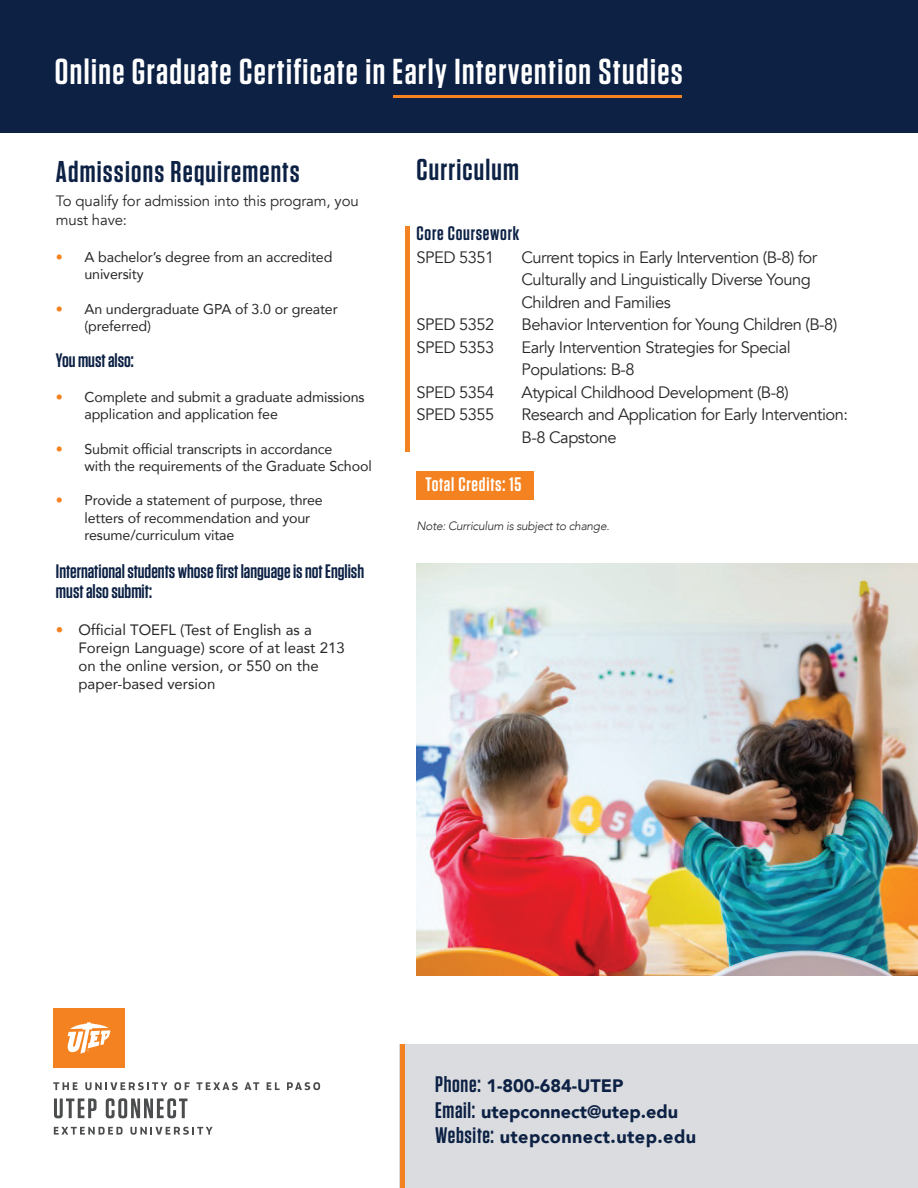
<style>
.page{position:relative;width:918px;height:1188px;background:#fff}
.page>*{position:absolute;margin:0;border:0;box-sizing:border-box;transform-origin:0 0}
.t1{font:600 36px "Tungsten";letter-spacing:.04em;color:#fff}
.t2{font:600 30px "Tungsten";letter-spacing:.04em;color:#0c2144}
.t3{font:600 19.5px/19.5px "Tungsten";color:#0c2144}
.t4{font:600 19.5px "Tungsten";letter-spacing:.04em;color:#fff}
.t5{font:600 19.5px "Tungsten";letter-spacing:.04em;color:#0c2144}
.t6{font:900 18px/25.5px "Avenir";color:#0c2144}
.t7{font:16.5px/22.5px "Avenir";letter-spacing:-.03em;color:#272727}
.t8{font:15px/18px "Avenir";color:#272727}
.t9{font:15px/19.5px "Avenir";letter-spacing:-.01em;color:#272728}
.t10{font:14.25px/17.2px "Avenir";letter-spacing:-.01em;color:#272727}
.t11{font:italic 300 12px "Avenir";letter-spacing:-.025em;color:#272727}
.s1{color:#f58220}
.s2{font-family:"Tungsten";font-weight:600;font-size:22.5px}
</style>
<div class="page">
<div style="left:417px;top:471px;width:117px;height:28px;background:#f58220"></div>
<div style="left:0;top:0;width:918px;height:133px;background:#0c2144"></div>
<div style="left:400px;top:1044px;width:518px;height:144px;background:#dbdcdf"></div>
<div style="left:53px;top:1008px;width:72px;height:60px;background:#f58220"></div>
<svg style="left:67px;top:1022px;width:43px;height:32px"></svg>
<svg style="left:53px;top:1082px;width:25px;height:8px"></svg>
<svg style="left:85px;top:1082px;width:83px;height:8px"></svg>
<svg style="left:174px;top:1082px;width:16px;height:8px"></svg>
<svg style="left:196px;top:1082px;width:42px;height:8px"></svg>
<svg style="left:245px;top:1082px;width:14px;height:8px"></svg>
<svg style="left:267px;top:1082px;width:13px;height:8px"></svg>
<svg style="left:287px;top:1082px;width:33px;height:8px"></svg>
<svg style="left:54px;top:1099px;width:43px;height:19px"></svg>
<svg style="left:106px;top:1098px;width:81px;height:20px"></svg>
<svg style="left:54px;top:1127px;width:69px;height:8px"></svg>
<svg style="left:130px;top:1127px;width:83px;height:8px"></svg>
<div style="left:400px;top:1044px;width:5px;height:144px;background:#f58220"></div>
<hr style="left:394px;top:95px;width:288px;height:3px;background:#f58220">
<hr style="left:406px;top:226px;width:4px;height:226px;background:#f58220">
<img style="left:417px;top:564px;width:501px;height:411px">
<h1 class="t1" style="left:55px;top:52px;width:630px">Online Graduate Certificate in Early Intervention Studies</h1>
<h2 class="t2" style="left:56px;top:156px;width:245px">Admissions Requirements</h2>
<p class="t9" style="left:56px;top:191px;width:304px">To qualify for admission into this program, you must have:</p>
<p class="t10" style="left:84px;top:248px;width:249px;text-indent:-28px"><span class="s1">•</span> A bachelor’s degree from an accredited university</p>
<p class="t10" style="left:84px;top:300px;width:255px;text-indent:-28px"><span class="s1">•</span> An undergraduate GPA of 3.0 or greater (preferred)</p>
<p class="t3" style="left:56px;top:351px;width:79px">You must also:</p>
<p class="t10" style="left:84px;top:388px;width:282px;text-indent:-28px"><span class="s1">•</span> Complete and submit a graduate admissions application and application fee</p>
<p class="t10" style="left:84px;top:440px;width:289px;text-indent:-28px"><span class="s1">•</span> Submit official transcripts in accordance<br>with the requirements of the Graduate School</p>
<p class="t10" style="left:84px;top:491px;width:240px;text-indent:-28px"><span class="s1">•</span> Provide a statement of purpose, three letters of recommendation and your resume/curriculum vitae</p>
<p class="t3" style="left:56px;top:562px;width:310px">International students whose first language is not English must also submit:</p>
<p class="t8" style="left:78px;top:621px;width:268px;text-indent:-22px"><span class="s1">•</span> Official TOEFL (Test of English as a<br>Foreign Language) score of at least 213 on the online version, or 550 on the paper-based version</p>
<h2 class="t2" style="left:417px;top:154px;width:104px">Curriculum</h2>
<p class="t5" style="left:417px;top:223px;width:104px">Core Coursework</p>
<p class="t7" style="left:417px;top:246px;width:79px">SPED 5351</p>
<p class="t7" style="left:522px;top:246px;width:297px">Current topics in Early Intervention (B-8) for<br>Culturally and Linguistically Diverse Young<br>Children and Families</p>
<p class="t7" style="left:417px;top:314px;width:79px">SPED 5352</p>
<p class="t7" style="left:522px;top:314px;width:317px">Behavior Intervention for Young Children (B-8)</p>
<p class="t7" style="left:417px;top:336px;width:79px">SPED 5353</p>
<p class="t7" style="left:522px;top:336px;width:271px">Early Intervention Strategies for Special<br>Populations: B-8</p>
<p class="t7" style="left:417px;top:381px;width:79px">SPED 5354</p>
<p class="t7" style="left:522px;top:381px;width:269px">Atypical Childhood Development (B-8)</p>
<p class="t7" style="left:417px;top:404px;width:79px">SPED 5355</p>
<p class="t7" style="left:522px;top:404px;width:328px">Research and Application for Early Intervention:<br>B-8 Capstone</p>
<p class="t4" style="left:426px;top:474px;width:97px">Total Credits: 15</p>
<p class="t11" style="left:417px;top:519px;width:194px">Note: Curriculum is subject to change.</p>
<p class="t6" style="left:435px;top:1073px;width:263px"><span class="s2">Phone:</span> 1-800-684-UTEP<br><span class="s2">Email:</span> utepconnect@utep.edu<br><span class="s2">Website:</span> utepconnect.utep.edu</p>
</div>
